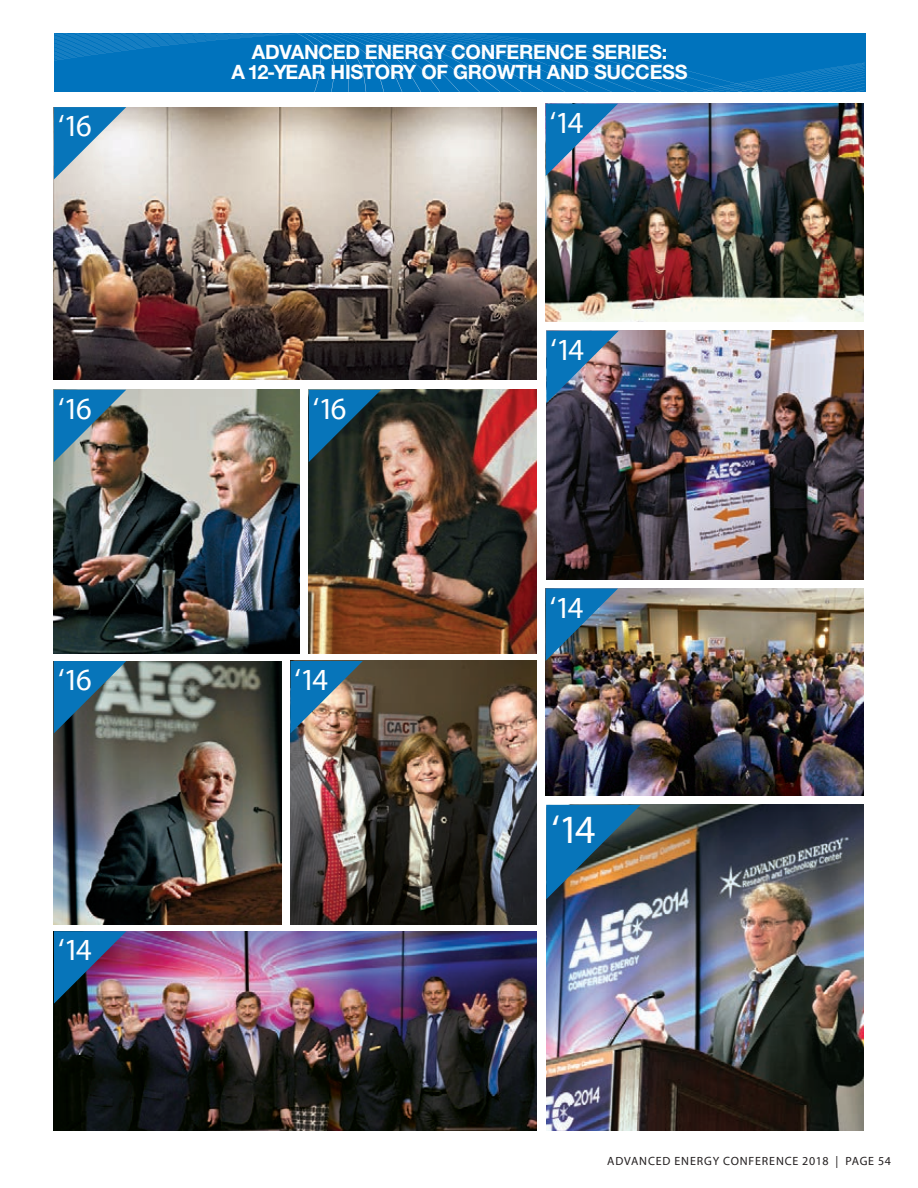
<style>
.page{position:relative;width:918px;height:1188px;background:#fff}
.page>*{position:absolute;margin:0;border:0;box-sizing:border-box;transform-origin:0 0}
.t1{font:39.9px "Myriad Pro";color:#fff}
.t2{font:30.45px "Myriad Pro";letter-spacing:-.105em;color:#fff}
.t3{font:700 19.8px/20.2px "Helvetica Neue LT";letter-spacing:-.015em;color:#fff;text-align:center}
.t4{font:12px "Myriad Pro";letter-spacing:.07em;color:#231f20}
</style>
<div class="page">
<img style="left:546px;top:330px;width:318px;height:250px">
<img style="left:546px;top:331px;width:73px;height:72px">
<img style="left:546px;top:589px;width:318px;height:207px">
<img style="left:546px;top:589px;width:72px;height:72px">
<img style="left:54px;top:931px;width:483px;height:200px">
<img style="left:54px;top:931px;width:72px;height:73px">
<img style="left:54px;top:661px;width:228px;height:264px">
<svg style="left:54px;top:661px;width:72px;height:72px"></svg>
<img style="left:290px;top:661px;width:246px;height:264px">
<img style="left:290px;top:661px;width:73px;height:72px">
<img style="left:546px;top:805px;width:318px;height:326px">
<img style="left:546px;top:805px;width:95px;height:94px">
<img style="left:546px;top:104px;width:318px;height:218px">
<img style="left:546px;top:104px;width:72px;height:72px">
<img style="left:54px;top:107px;width:483px;height:273px">
<svg style="left:54px;top:107px;width:72px;height:73px"></svg>
<img style="left:309px;top:390px;width:227px;height:263px">
<svg style="left:309px;top:390px;width:72px;height:72px"></svg>
<img style="left:54px;top:390px;width:246px;height:263px">
<img style="left:54px;top:390px;width:72px;height:72px">
<svg style="left:54px;top:34px;width:811px;height:58px;fill:#0073bd"></svg>
<p class="t3" style="left:232px;top:41px;width:458px">ADVANCED ENERGY CONFERENCE SERIES:<br>A 12-YEAR HISTORY OF GROWTH AND SUCCESS</p>
<h2 class="t2" style="left:58px;top:107px;width:35px">‘16</h2>
<h2 class="t2" style="left:550px;top:104px;width:35px">‘14</h2>
<h2 class="t2" style="left:58px;top:390px;width:35px">‘16</h2>
<h2 class="t2" style="left:313px;top:390px;width:35px">‘16</h2>
<h2 class="t2" style="left:58px;top:661px;width:35px">‘16</h2>
<h2 class="t2" style="left:295px;top:661px;width:35px">‘14</h2>
<h2 class="t2" style="left:58px;top:931px;width:35px">‘14</h2>
<h2 class="t2" style="left:551px;top:331px;width:35px">‘14</h2>
<h2 class="t2" style="left:550px;top:589px;width:35px">‘14</h2>
<h1 class="t1" style="left:552px;top:805px;width:45px">‘14</h1>
<p class="t4" style="left:607px;top:1153px;width:285px">ADVANCED ENERGY CONFERENCE 2018 | PAGE 54</p>
</div>
